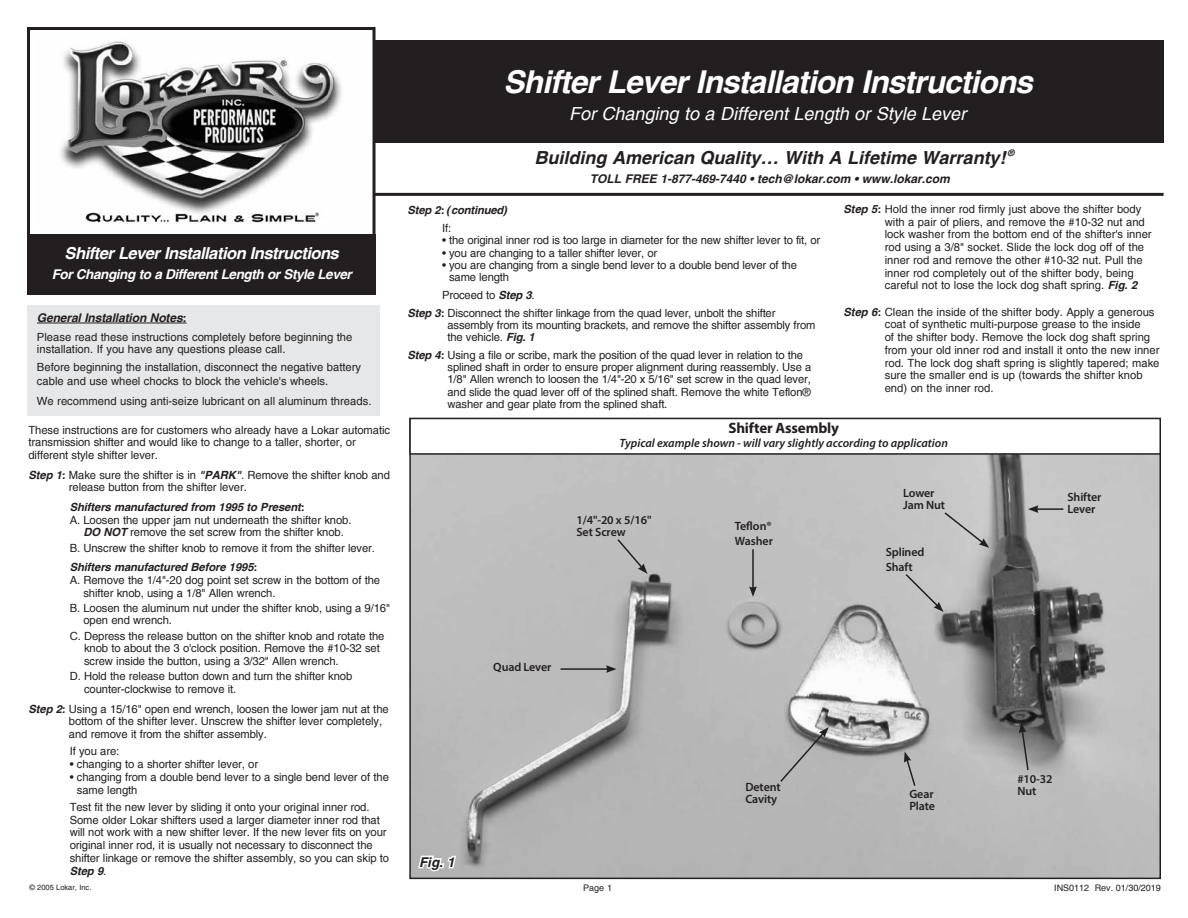
<style>
.page{position:relative;width:1188px;height:918px;background:#fff}
.page>*{position:absolute;margin:0;border:0;box-sizing:border-box;transform-origin:0 0}
.t1{font:italic 700 31.5px "Helvetica";letter-spacing:-.025em;color:#fff}
.t2{font:italic 700 18px "Helvetica";color:#231f20}
.t3{font:italic 18px "Helvetica";color:#fff}
.t4{font:italic 700 16.5px "Helvetica";letter-spacing:-.03em;color:#fff}
.t5{font:700 15px "Myriad Pro";letter-spacing:-.01em;color:#231f20}
.t6{font:italic 700 13.5px "Helvetica";letter-spacing:-.03em;color:#fff}
.t7{font:italic 700 13.5px "Helvetica";color:#231f20}
.t8{font:600 12px/12px "Myriad Pro";letter-spacing:-.01em;color:#231f20}
.t9{font:italic 700 12px "Helvetica";color:#231f20}
.t10{font:italic 600 12px "Myriad Pro";color:#231f20}
.t11{font:11.25px/12.8px "Helvetica";letter-spacing:-.01em;color:#231f20}
.t12{font:italic 700 11.25px "Helvetica";letter-spacing:-.01em;color:#231f20}
.t13{font:9px "Helvetica";color:#231f20}
.t14{font:italic 700 9px "Helvetica";color:#231f20}
.t15{font:7.5px "Helvetica";color:#231f20}
.s1{font-weight:700;font-style:italic}
</style>
<div class="page">
<img style="left:412px;top:455px;width:746px;height:421px">
<div style="left:364px;top:41px;width:800px;height:102px;background:#231f20"></div>
<hr style="left:366px;top:193px;width:798px;height:3px;background:#231f20">
<div style="left:28px;top:28px;width:346px;height:263px;background:#fff"></div>
<img style="left:60px;top:41px;width:281px;height:183px">
<div style="left:27px;top:27px;width:349px;height:266px;border:3px solid #231f20"></div>
<div style="left:27px;top:234px;width:348px;height:60px;background:#231f20"></div>
<div style="left:27px;top:305px;width:352px;height:111px;background:#e6e7e8"></div>
<hr style="left:37px;top:323px;width:150px;height:1px;background:#231f20">
<svg style="left:416px;top:854px;width:42px;height:19px"></svg>
<div style="left:409px;top:418px;width:752px;height:37px;border:2px solid #231f20"></div>
<hr style="left:561px;top:668px;width:47px;height:2px;background:#231f20">
<svg style="left:606px;top:665px;width:11px;height:8px"></svg>
<svg style="left:616px;top:538px;width:31px;height:36px"></svg>
<hr style="left:752px;top:549px;width:2px;height:40px;background:#231f20">
<svg style="left:749px;top:586px;width:8px;height:11px"></svg>
<hr style="left:1036px;top:508px;width:27px;height:2px;background:#231f20">
<svg style="left:1028px;top:505px;width:10px;height:8px"></svg>
<svg style="left:943px;top:511px;width:46px;height:37px;background:#bdbdbd"></svg>
<svg style="left:904px;top:572px;width:40px;height:40px;background:#b9b9b9"></svg>
<svg style="left:1019px;top:722px;width:11px;height:50px"></svg>
<svg style="left:904px;top:752px;width:13px;height:36px"></svg>
<svg style="left:779px;top:727px;width:50px;height:56px;background:#a5a5a5"></svg>
<h1 class="t1" style="left:503px;top:63px;width:531px">Shifter Lever Installation Instructions</h1>
<h2 class="t3" style="left:569px;top:103px;width:399px">For Changing to a Different Length or Style Lever</h2>
<p class="t14" style="left:1007px;top:148px;width:8px">®</p>
<h2 class="t2" style="left:535px;top:147px;width:473px">Building American Quality… With A Lifetime Warranty!</h2>
<h3 class="t4" style="left:65px;top:244px;width:276px">Shifter Lever Installation Instructions</h3>
<p class="t6" style="left:52px;top:266px;width:302px">For Changing to a Different Length or Style Lever</p>
<p class="t9" style="left:37px;top:311px;width:151px">General Installation Notes:</p>
<p class="t11" style="left:37px;top:331px;width:317px;line-height:12px">Please read these instructions completely before beginning the installation. If you have any questions please call.</p>
<p class="t11" style="left:37px;top:361px;width:326px;line-height:13.5px">Before beginning the installation, disconnect the negative battery cable and use wheel chocks to block the vehicle's wheels.</p>
<p class="t11" style="left:37px;top:395px;width:336px">We recommend using anti-seize lubricant on all aluminum threads.</p>
<p class="t11" style="left:29px;top:423px;width:363px">These instructions are for customers who already have a Lokar automatic transmission shifter and would like to change to a taller, shorter, or different style shifter lever.</p>
<p class="t11" style="left:69px;top:468px;width:323px;text-indent:-40px"><span class="s1">Step 1:</span> Make sure the shifter is in <span class="s1">"PARK"</span>. Remove the shifter knob and release button from the shifter lever.</p>
<p class="t12" style="left:70px;top:500px;width:236px">Shifters manufactured from 1995 to Present:</p>
<p class="t11" style="left:70px;top:513px;width:283px;text-align:center">A. Loosen the upper jam nut underneath the shifter knob.<br><span class="s1">DO NOT</span> remove the set screw from the shifter knob.</p>
<p class="t11" style="left:70px;top:541px;width:307px">B. Unscrew the shifter knob to remove it from the shifter lever.</p>
<p class="t12" style="left:70px;top:561px;width:189px">Shifters manufactured Before 1995:</p>
<p class="t11" style="left:83px;top:574px;width:298px;text-indent:-14px">A. Remove the 1/4"-20 dog point set screw in the bottom of the shifter knob, using a 1/8" Allen wrench.</p>
<p class="t11" style="left:83px;top:602px;width:308px;text-indent:-14px">B. Loosen the aluminum nut under the shifter knob, using a 9/16" open end wrench.</p>
<p class="t11" style="left:84px;top:629px;width:302px;text-indent:-14px">C. Depress the release button on the shifter knob and rotate the knob to about the 3 o'clock position. Remove the #10-32 set screw inside the button, using a 3/32" Allen wrench.</p>
<p class="t11" style="left:84px;top:670px;width:270px;text-indent:-14px">D. Hold the release button down and turn the shifter knob counter-clockwise to remove it.</p>
<p class="t11" style="left:69px;top:702px;width:321px;text-indent:-40px"><span class="s1">Step 2:</span> Using a 15/16" open end wrench, loosen the lower jam nut at the bottom of the shifter lever. Unscrew the shifter lever completely, and remove it from the shifter assembly.</p>
<p class="t11" style="left:70px;top:745px;width:51px">If you are:</p>
<p class="t11" style="left:70px;top:758px;width:190px">• changing to a shorter shifter lever, or</p>
<p class="t11" style="left:77px;top:771px;width:314px;text-indent:-7px">• changing from a double bend lever to a single bend lever of the same length</p>
<p class="t11" style="left:70px;top:801px;width:321px">Test fit the new lever by sliding it onto your original inner rod.<br>Some older Lokar shifters used a larger diameter inner rod that will not work with a new shifter lever. If the new lever fits on your original inner rod, it is usually not necessary to disconnect the shifter linkage or remove the shifter assembly, so you can skip to <span class="s1">Step 9</span>.</p>
<p class="t9" style="left:590px;top:172px;width:362px">TOLL FREE 1-877-469-7440 • tech@lokar.com • www.lokar.com</p>
<p class="t12" style="left:408px;top:204px;width:101px">Step 2: (continued)</p>
<p class="t11" style="left:442px;top:222px;width:11px">If:</p>
<p class="t11" style="left:442px;top:234px;width:380px">• the original inner rod is too large in diameter for the new shifter lever to fit, or</p>
<p class="t11" style="left:442px;top:246px;width:217px">• you are changing to a taller shifter lever, or</p>
<p class="t11" style="left:449px;top:259px;width:349px;line-height:12.3px;text-indent:-7px">• you are changing from a single bend lever to a double bend lever of the same length</p>
<p class="t11" style="left:408px;top:286px;width:369px;line-height:17.7px;text-indent:35px">Proceed to <span class="s1">Step 3</span>.<br><span class="s1">Step 3:</span> Disconnect the shifter linkage from the quad lever, unbolt the shifter</p>
<p class="t11" style="left:448px;top:319px;width:369px;line-height:12.3px">assembly from its mounting brackets, and remove the shifter assembly from the vehicle. <span class="s1">Fig. 1</span></p>
<p class="t11" style="left:448px;top:349px;width:365px;line-height:12.3px;text-indent:-40px"><span class="s1">Step 4:</span> Using a file or scribe, mark the position of the quad lever in relation to the splined shaft in order to ensure proper alignment during reassembly. Use a 1/8" Allen wrench to loosen the 1/4"-20 x 5/16" set screw in the quad lever, and slide the quad lever off of the splined shaft. Remove the white Teflon® washer and gear plate from the splined shaft.</p>
<p class="t11" style="left:885px;top:203px;width:268px;text-indent:-41px"><span class="s1">Step 5:</span> Hold the inner rod firmly just above the shifter body with a pair of pliers, and remove the #10-32 nut and lock washer from the bottom end of the shifter's inner rod using a 3/8" socket. Slide the lock dog off of the inner rod and remove the other #10-32 nut. Pull the inner rod completely out of the shifter body, being careful not to lose the lock dog shaft spring. <span class="s1">Fig. 2</span></p>
<p class="t11" style="left:885px;top:305px;width:276px;text-indent:-41px"><span class="s1">Step 6:</span> Clean the inside of the shifter body. Apply a generous coat of synthetic multi-purpose grease to the inside<br>of the shifter body. Remove the lock dog shaft spring from your old inner rod and install it onto the new inner rod. The lock dog shaft spring is slightly tapered; make sure the smaller end is up (towards the shifter knob end) on the inner rod.</p>
<h3 class="t5" style="left:728px;top:418px;width:112px">Shifter Assembly</h3>
<p class="t10" style="left:620px;top:435px;width:330px">Typical example shown - will vary slightly according to application</p>
<p class="t8" style="left:576px;top:514px;width:76px">1/4"-20 x 5/16"<br>Set Screw</p>
<p class="t8" style="left:735px;top:519px;width:40px;line-height:14.4px">Teflon®<br>Washer</p>
<p class="t8" style="left:903px;top:487px;width:43px">Lower<br>Jam Nut</p>
<p class="t8" style="left:886px;top:545px;width:40px;line-height:14.4px">Splined<br>Shaft</p>
<p class="t8" style="left:493px;top:661px;width:60px">Quad Lever</p>
<p class="t8" style="left:1068px;top:491px;width:35px">Shifter<br>Lever</p>
<p class="t7" style="left:419px;top:854px;width:37px">Fig. 1</p>
<p class="t8" style="left:746px;top:780px;width:37px">Detent<br>Cavity</p>
<p class="t8" style="left:1017px;top:772px;width:37px">#10-32</p>
<p class="t8" style="left:909px;top:788px;width:26px">Gear</p>
<p class="t8" style="left:1017px;top:784px;width:20px">Nut</p>
<p class="t8" style="left:909px;top:800px;width:27px">Plate</p>
<p class="t15" style="left:29px;top:883px;width:64px">© 2005 Lokar, Inc.</p>
<p class="t13" style="left:583px;top:883px;width:30px">Page 1</p>
<p class="t13" style="left:1054px;top:883px;width:108px">INS0112 Rev. 01/30/2019</p>
</div>
